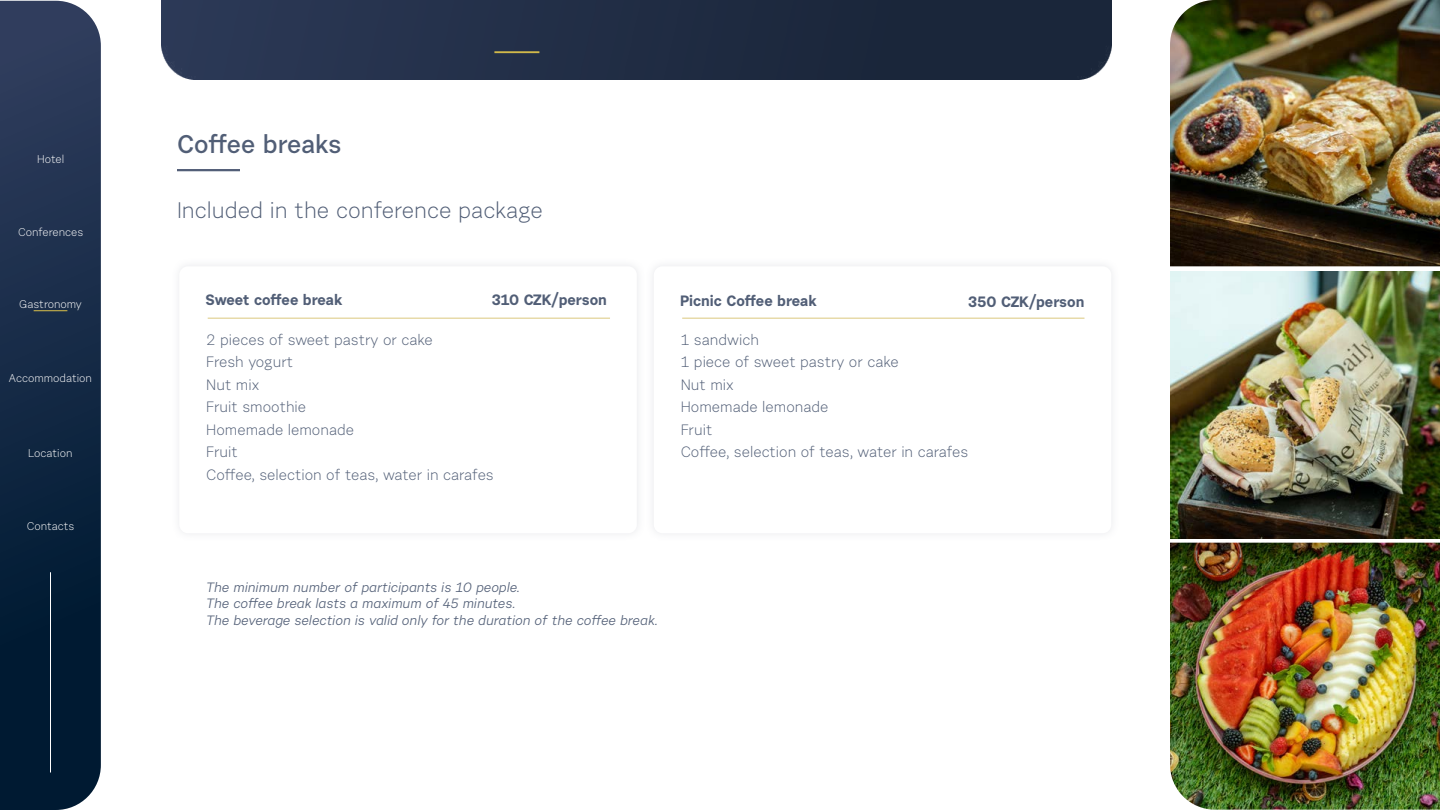
<style>
.page{position:relative;width:1440px;height:810px;background:#fff}
.page>*{position:absolute;margin:0;border:0;box-sizing:border-box;transform-origin:0 0}
.t1{font:700 25.5px "Urban Grotesk Li Se";color:#515e76}
.t2{font:22.5px "Urban Grotesk Li Se";color:#515e76}
.t3{font:15px/22.5px "Urban Grotesk Li Se";color:#515e76}
.t4{font:700 15px "Urban Grotesk Re Bo";color:#515e76}
.t5{font:italic 13.5px/16.2px "Urban Grotesk Re Bo";color:#515e76}
.t6{font:11.25px "Urban Grotesk Li Se";color:#fff}
</style>
<div class="page">
<svg style="left:0;top:1px;width:101px;height:809px;background:#162b46"></svg>
<hr style="left:50px;top:572px;width:1px;height:200px;background:#fff">
<img style="left:1170px;top:0;width:270px;height:266px">
<img style="left:1170px;top:271px;width:270px;height:267px">
<img style="left:1170px;top:543px;width:270px;height:267px">
<img style="left:162px;top:0;width:949px;height:80px">
<hr style="left:494px;top:51px;width:45px;height:2px;background:#d1b94a">
<div style="left:171px;top:258px;width:474px;height:284px;background:#fafafb"></div>
<div style="left:179px;top:266px;width:458px;height:267px;background:#fff;border-radius:9px"></div>
<hr style="left:208px;top:317px;width:402px;height:2px;background:#e7daa9">
<div style="left:645px;top:258px;width:475px;height:284px;background:#fafafb"></div>
<div style="left:654px;top:266px;width:457px;height:267px;background:#fff;border-radius:9px"></div>
<hr style="left:682px;top:317px;width:402px;height:2px;background:#e7daa9">
<hr style="left:177px;top:169px;width:63px;height:2px;background:#525e77">
<hr style="left:34px;top:310px;width:33px;height:1px;background:#d1b94a">
<p class="t6" style="left:37px;top:152px;width:29px">Hotel</p>
<p class="t6" style="left:18px;top:225px;width:67px">Conferences</p>
<p class="t6" style="left:19px;top:298px;width:64px">Gastronomy</p>
<p class="t6" style="left:9px;top:371px;width:85px">Accommodation</p>
<p class="t6" style="left:28px;top:446px;width:46px">Location</p>
<p class="t6" style="left:27px;top:520px;width:49px">Contacts</p>
<h1 class="t1" style="left:177px;top:128px;width:166px">Coffee breaks</h1>
<h2 class="t2" style="left:177px;top:196px;width:367px">Included in the conference package</h2>
<p class="t4" style="left:492px;top:290px;width:117px">310 CZK/person</p>
<p class="t4" style="left:680px;top:292px;width:138px">Picnic Coffee break</p>
<p class="t3" style="left:681px;top:328px;width:289px">1 sandwich<br>1 piece of sweet pastry or cake<br>Nut mix<br>Homemade lemonade<br>Fruit<br>Coffee, selection of teas, water in carafes</p>
<p class="t4" style="left:968px;top:292px;width:118px">350 CZK/person</p>
<p class="t4" style="left:206px;top:290px;width:138px">Sweet coffee break</p>
<p class="t3" style="left:206px;top:328px;width:289px">2 pieces of sweet pastry or cake<br>Fresh yogurt<br>Nut mix<br>Fruit smoothie<br>Homemade lemonade<br>Fruit<br>Coffee, selection of teas, water in carafes</p>
<p class="t5" style="left:206px;top:579px;width:453px">The minimum number of participants is 10 people.<br>The coffee break lasts a maximum of 45 minutes.<br>The beverage selection is valid only for the duration of the coffee break.</p>
</div>
